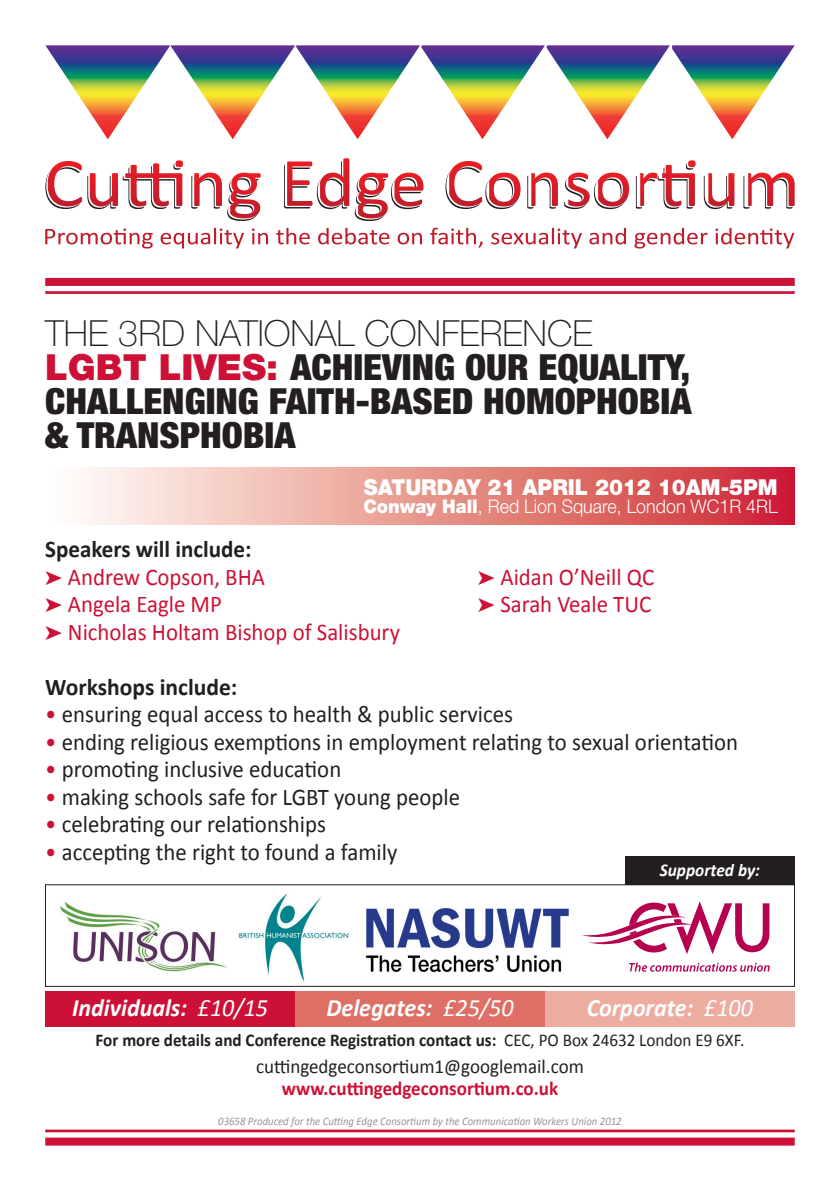
<style>
.page{position:relative;width:840px;height:1191px;background:#fff}
.page>*{position:absolute;margin:0;border:0;box-sizing:border-box;transform-origin:0 0}
.t1{font:900 condensed 36px/34px "Helvetica Neue";color:#231f20;scale:1.05 1}
.t2{font:italic 700 25px "Calibri";color:#fff;scale:.96 1}
.t3{font:24px "Calibri";color:#231f20;scale:.95 1}
.t4{font:24px "Calibri";color:#cd1136;scale:.95 1}
.t5{font:700 24px/27.6px "Calibri";color:#231f20;scale:.96 1}
.t6{font:700 24px "Calibri";color:#231f20}
.t7{font:900 22px "Helvetica Neue";color:#fff;scale:.95 1}
.t8{font:20px "Calibri";color:#231f20;scale:.95 1}
.t9{font:700 20px "Calibri";color:#cd1136;scale:.95 1}
.t10{font:300 18.8px "Helvetica Neue";color:#fff;scale:.95 1}
.t11{font:700 18px "Calibri";color:#231f20;scale:.95 1}
.t12{font:italic 700 18px "Calibri";color:#fff;scale:.96 1}
.t13{font:italic 11.6px "Calibri";color:#939598;scale:.93 1}
.s1{font-weight:100;font-stretch:normal}
.s2{font-stretch:normal;color:#cd1136}
.s3{color:#cd1136}
.s4{font-weight:400;color:#cd1136}
.s5{font-weight:900}
.s6{font-weight:400}
</style>
<div class="page">
<svg style="left:87px;top:468px;width:707px;height:56px;background:#e5908c"></svg>
<svg style="left:45px;top:45px;width:749px;height:94px"></svg>
<svg style="left:45px;top:228px;width:108px;height:20px"></svg>
<svg style="left:160px;top:228px;width:84px;height:20px"></svg>
<svg style="left:252px;top:228px;width:16px;height:16px"></svg>
<svg style="left:276px;top:228px;width:33px;height:16px"></svg>
<svg style="left:318px;top:228px;width:71px;height:16px"></svg>
<svg style="left:397px;top:233px;width:25px;height:11px"></svg>
<svg style="left:430px;top:228px;width:52px;height:20px"></svg>
<svg style="left:491px;top:228px;width:90px;height:20px"></svg>
<svg style="left:589px;top:228px;width:36px;height:16px"></svg>
<svg style="left:634px;top:228px;width:73px;height:20px"></svg>
<svg style="left:715px;top:228px;width:78px;height:20px"></svg>
<svg style="left:45px;top:160px;width:138px;height:49px"></svg>
<svg style="left:191px;top:173px;width:69px;height:48px"></svg>
<svg style="left:284px;top:158px;width:139px;height:63px"></svg>
<svg style="left:445px;top:161px;width:75px;height:48px"></svg>
<svg style="left:527px;top:173px;width:30px;height:36px"></svg>
<svg style="left:564px;top:173px;width:64px;height:36px"></svg>
<svg style="left:635px;top:160px;width:60px;height:49px"></svg>
<svg style="left:703px;top:173px;width:31px;height:36px"></svg>
<svg style="left:743px;top:173px;width:51px;height:36px"></svg>
<div style="left:45px;top:1137px;width:749px;height:8px;background:#cd1136"></div>
<hr style="left:45px;top:1129px;width:749px;height:3px;background:#cd1136">
<div style="left:45px;top:278px;width:749px;height:8px;background:#cd1136"></div>
<hr style="left:45px;top:291px;width:749px;height:3px;background:#cd1136">
<div style="left:45px;top:991px;width:250px;height:35px;background:#cd1136"></div>
<div style="left:295px;top:991px;width:249px;height:35px;background:#de6f67"></div>
<div style="left:544px;top:991px;width:250px;height:35px;background:#ecaca0"></div>
<img style="left:238px;top:893px;width:110px;height:89px">
<img style="left:365px;top:907px;width:204px;height:65px">
<img style="left:60px;top:901px;width:167px;height:71px">
<svg style="left:582px;top:901px;width:187px;height:53px"></svg>
<svg style="left:629px;top:962px;width:140px;height:9px"></svg>
<div style="left:624px;top:856px;width:170px;height:28px;background:#231f20"></div>
<h1 class="t1" style="left:45px;top:316px;width:616px"><span class="s1">THE 3RD NATIONAL CONFERENCE<br></span><span class="s2">LGBT LIVES:</span> ACHIEVING OUR EQUALITY,<br>CHALLENGING FAITH-BASED HOMOPHOBIA &amp; TRANSPHOBIA</h1>
<p class="t5" style="left:45px;top:534px;width:230px">Speakers will include: <span class="s3">➤</span> <span class="s4">Andrew Copson, BHA</span></p>
<p class="t7" style="left:363px;top:474px;width:437px">SATURDAY 21 APRIL 2012 10AM-5PM</p>
<p class="t10" style="left:363px;top:494px;width:437px"><span class="s5">CONWAY HALL</span>, Red Lion Square, London WC1R 4RL</p>
<p class="t4" style="left:477px;top:562px;width:187px">➤ Aidan O’Neill QC</p>
<p class="t4" style="left:45px;top:589px;width:187px">➤ Angela Eagle MP</p>
<p class="t4" style="left:477px;top:589px;width:184px">➤ Sarah Veale TUC</p>
<p class="t4" style="left:45px;top:617px;width:375px">➤ Nicholas Holtam Bishop of Salisbury</p>
<p class="t6" style="left:45px;top:672px;width:193px">Workshops include:</p>
<p class="t3" style="left:45px;top:699px;width:493px"><span class="s3">•</span> ensuring equal access to health &amp; public services</p>
<p class="t3" style="left:45px;top:727px;width:730px"><span class="s3">•</span> ending religious exemptions in employment relating to sexual orientation</p>
<p class="t3" style="left:45px;top:754px;width:313px"><span class="s3">•</span> promoting inclusive education</p>
<p class="t3" style="left:45px;top:782px;width:438px"><span class="s3">•</span> making schools safe for LGBT young people</p>
<p class="t3" style="left:45px;top:809px;width:297px"><span class="s3">•</span> celebrating our relationships</p>
<p class="t3" style="left:45px;top:837px;width:372px"><span class="s3">•</span> accepting the right to found a family</p>
<p class="t12" style="left:659px;top:859px;width:106px">Supported by:</p>
<p class="t2" style="left:72px;top:992px;width:205px">Individuals: <span class="s6">£10/15</span></p>
<p class="t2" style="left:326px;top:992px;width:196px">Delegates: <span class="s6">£25/50</span></p>
<p class="t2" style="left:586px;top:992px;width:174px">Corporate: <span class="s6">£100</span></p>
<p class="t11" style="left:95px;top:1028px;width:684px">For more details and Conference Registration contact us: <span class="s6">CEC, PO Box 24632 London E9 6XF.</span></p>
<p class="t8" style="left:256px;top:1054px;width:346px">cuttingedgeconsortium1@googlemail.com</p>
<p class="t9" style="left:281px;top:1076px;width:292px">www.cuttingedgeconsortium.co.uk</p>
<p class="t13" style="left:218px;top:1113px;width:435px">03658 Produced for the Cutting Edge Consortium by the Communication Workers Union 2012</p>
</div>
